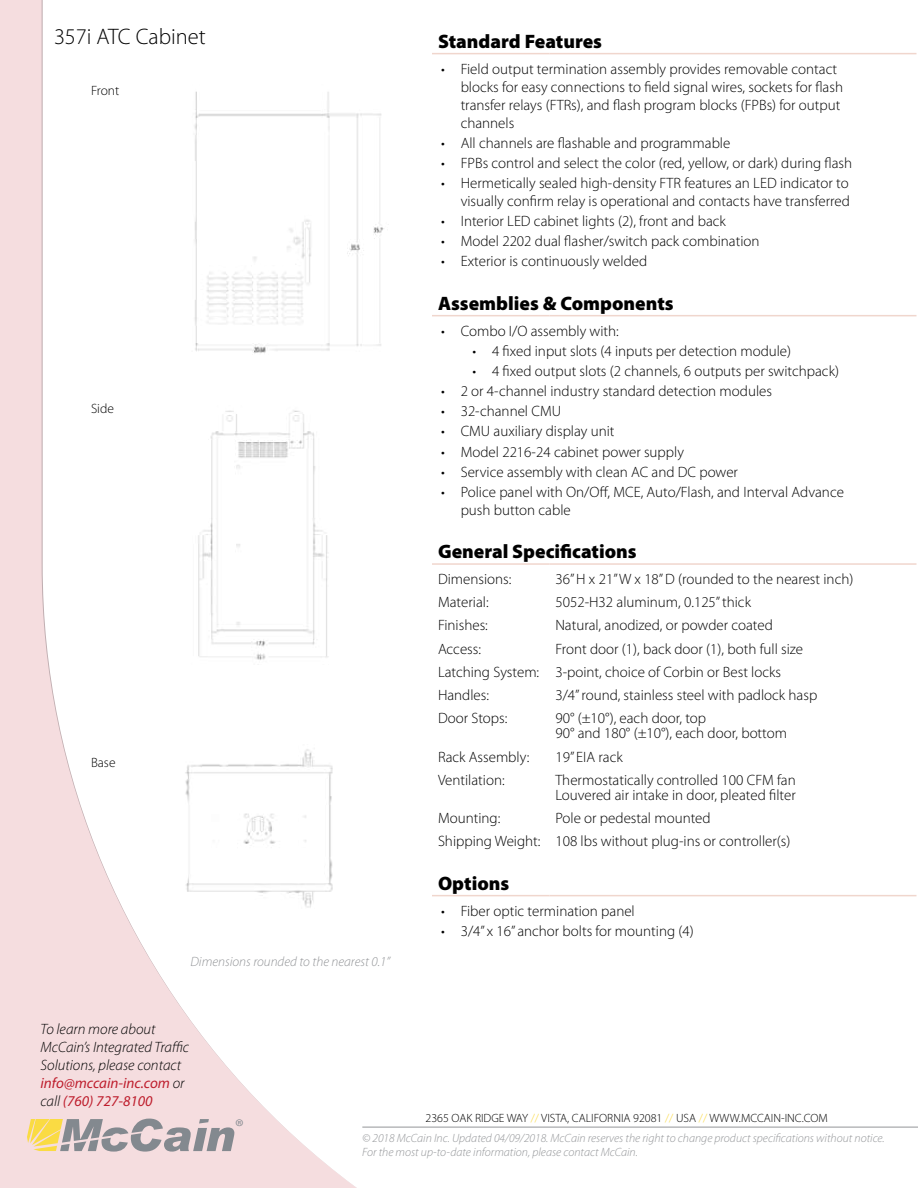
<style>
.page{position:relative;width:918px;height:1188px;background:#f5dddf}
.page>*{position:absolute;margin:0;border:0;box-sizing:border-box;transform-origin:0 0}
.t1{font:300 22.5px "Myriad Pro";color:#000}
.t2{font:italic 300 21.6px "Myriad Pro";color:#83898f}
.t3{font:900 19.5px "Myriad Pro";color:#000}
.t4{font:300 15px/18px "Myriad Pro";color:#000}
.t5{font:italic 300 15px/18px "Myriad Pro";color:#000}
.t6{font:italic 300 13.5px "Myriad Pro";color:#939598}
.t7{font:300 13.5px "Myriad Pro";color:#000}
.t8{font:italic 300 12px/14.4px "Myriad Pro";color:#939598}
.t9{font:300 12px "Myriad Pro";color:#000}
.s1{font-weight:400;color:#be1e2d}
.s2{color:#fad943}
</style>
<div class="page">
<div style="left:43px;top:0;width:875px;height:1188px;background:#fff"></div>
<img style="left:158px;top:85px;width:231px;height:269px">
<hr style="left:362px;top:1127px;width:556px;height:1px;background:#939598">
<svg style="left:27px;top:1119px;width:207px;height:33px"></svg>
<div style="left:152px;top:720px;width:258px;height:275px;background:#fff"></div>
<div style="left:157px;top:390px;width:249px;height:276px;background:#fff"></div>
<hr style="left:432px;top:315px;width:117px;height:1px;background:#f0d6cd">
<hr style="left:549px;top:315px;width:367px;height:1px;background:#f0d6cd">
<hr style="left:432px;top:563px;width:117px;height:2px;background:#f0d6cd">
<hr style="left:549px;top:563px;width:367px;height:2px;background:#f0d6cd">
<hr style="left:432px;top:895px;width:117px;height:1px;background:#f0d6cd">
<hr style="left:549px;top:895px;width:367px;height:1px;background:#f0d6cd">
<hr style="left:432px;top:53px;width:117px;height:1px;background:#f0d6cd">
<hr style="left:549px;top:53px;width:367px;height:1px;background:#f0d6cd">
<svg style="left:757px;top:640px;width:49px;height:17px"></svg>
<h1 class="t1" style="left:54px;top:23px;width:153px">357i ATC Cabinet</h1>
<p class="t7" style="left:91px;top:82px;width:30px">Front</p>
<p class="t7" style="left:91px;top:401px;width:24px">Side</p>
<p class="t7" style="left:91px;top:754px;width:26px">Base</p>
<p class="t6" style="left:190px;top:954px;width:201px">Dimensions rounded to the nearest 0.1”</p>
<p class="t5" style="left:40px;top:1020px;width:150px">To learn more about<br>McCain’s Integrated Traffic<br>Solutions, please contact <span class="s1">info@mccain-inc.com</span> or call <span class="s1">(760) 727-8100</span></p>
<h2 class="t2" style="left:234px;top:1114px;width:10px">®</h2>
<h3 class="t3" style="left:438px;top:28px;width:166px">Standard Features</h3>
<p class="t4" style="left:461px;top:59px;width:384px;text-indent:-19px">• Field output termination assembly provides removable contact blocks for easy connections to field signal wires, sockets for flash transfer relays (FTRs), and flash program blocks (FPBs) for output channels</p>
<p class="t4" style="left:441px;top:134px;width:291px">• All channels are flashable and programmable</p>
<p class="t4" style="left:441px;top:154px;width:413px">• FPBs control and select the color (red, yellow, or dark) during flash</p>
<p class="t4" style="left:441px;top:174px;width:410px;text-align:right">• Hermetically sealed high-density FTR features an LED indicator to visually confirm relay is operational and contacts have transferred</p>
<p class="t4" style="left:441px;top:212px;width:286px">• Interior LED cabinet lights (2), front and back</p>
<p class="t4" style="left:441px;top:232px;width:320px">• Model 2202 dual flasher/switch pack combination</p>
<p class="t4" style="left:441px;top:252px;width:208px">• Exterior is continuously welded</p>
<h3 class="t3" style="left:438px;top:290px;width:237px">Assemblies &amp; Components</h3>
<p class="t4" style="left:441px;top:321px;width:179px">• Combo I/O assembly with:</p>
<p class="t4" style="left:473px;top:342px;width:320px">• 4 fixed input slots (4 inputs per detection module)</p>
<p class="t4" style="left:473px;top:362px;width:368px">• 4 fixed output slots (2 channels, 6 outputs per switchpack)</p>
<p class="t4" style="left:441px;top:382px;width:332px">• 2 or 4-channel industry standard detection modules</p>
<p class="t4" style="left:441px;top:402px;width:121px">• 32-channel CMU</p>
<p class="t4" style="left:441px;top:422px;width:175px">• CMU auxiliary display unit</p>
<p class="t4" style="left:441px;top:442px;width:244px">• Model 2216-24 cabinet power supply</p>
<p class="t4" style="left:441px;top:463px;width:298px">• Service assembly with clean AC and DC power</p>
<p class="t4" style="left:461px;top:483px;width:385px;text-indent:-19px">• Police panel with On/Off, MCE, Auto/Flash, and Interval Advance push button cable</p>
<h3 class="t3" style="left:438px;top:538px;width:200px">General Specifications</h3>
<p class="t4" style="left:438px;top:570px;width:75px">Dimensions:</p>
<p class="t4" style="left:555px;top:570px;width:299px">36” H x 21” W x 18” D (rounded to the nearest inch)</p>
<p class="t4" style="left:438px;top:593px;width:52px">Material:</p>
<p class="t4" style="left:555px;top:593px;width:197px">5052-H32 aluminum, 0.125” thick</p>
<p class="t4" style="left:438px;top:616px;width:51px">Finishes:</p>
<p class="t4" style="left:555px;top:616px;width:219px">Natural, anodized, or powder coated</p>
<p class="t4" style="left:438px;top:640px;width:45px">Access:</p>
<p class="t4" style="left:438px;top:637px;width:367px;line-height:23.2px;text-indent:117px">Front door (1), back door (1), both full size<br>Latching System: 3-point, choice of Corbin or Best locks<br>Handles:</p>
<p class="t4" style="left:555px;top:686px;width:263px">3/4” round, stainless steel with padlock hasp</p>
<p class="t4" style="left:438px;top:709px;width:71px">Door Stops:</p>
<p class="t4" style="left:555px;top:711px;width:233px;line-height:15px">90° (±10°), each door, top<br>90° and 180° (±10°), each door, bottom</p>
<p class="t4" style="left:438px;top:748px;width:93px">Rack Assembly:</p>
<p class="t4" style="left:555px;top:748px;width:69px">19” EIA rack</p>
<p class="t4" style="left:438px;top:771px;width:68px">Ventilation:</p>
<p class="t4" style="left:555px;top:772px;width:242px;line-height:15px">Thermostatically controlled 100 CFM fan<br>Louvered air intake in door, pleated filter</p>
<p class="t4" style="left:438px;top:809px;width:64px">Mounting:</p>
<p class="t4" style="left:438px;top:806px;width:354px;line-height:23.2px;text-indent:117px">Pole or pedestal mounted<br>Shipping Weight: 108 lbs without plug-ins or controller(s)</p>
<h3 class="t3" style="left:438px;top:870px;width:73px">Options</h3>
<p class="t4" style="left:441px;top:901px;width:195px">• Fiber optic termination panel</p>
<p class="t4" style="left:441px;top:922px;width:254px">• 3/4” x 16” anchor bolts for mounting (4)</p>
<p class="t9" style="left:425px;top:1111px;width:404px">2365 OAK RIDGE WAY <span class="s2">//</span> VISTA, CALIFORNIA 92081 <span class="s2">//</span> USA <span class="s2">//</span> WWW.MCCAIN-INC.COM</p>
<p class="t8" style="left:362px;top:1131px;width:524px">© 2018 McCain Inc. Updated 04/09/2018. McCain reserves the right to change product specifications without notice.<br>For the most up-to-date information, please contact McCain.</p>
</div>
